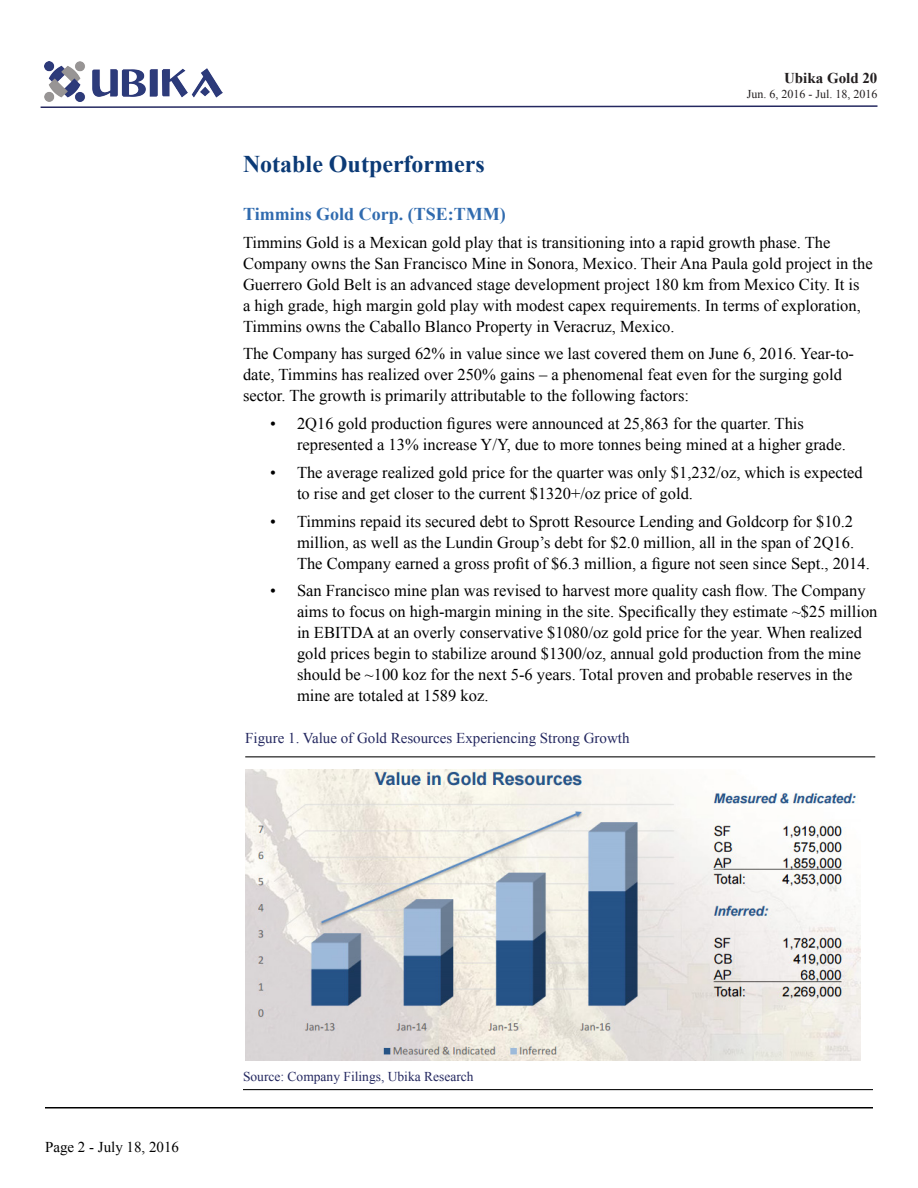
<style>
.page{position:relative;width:918px;height:1188px;background:#fff}
.page>*{position:absolute;margin:0;border:0;box-sizing:border-box;transform-origin:0 0}
.Heading_1{font:700 24px "Times New Roman";color:#0b3a76}
.Heading_2{font:700 18px "Times New Roman";color:#306baf}
.Body_text{font:16.5px/21px "Times New Roman";color:#000}
.Body_text-2{font:15px "Times New Roman";color:#242860}
.t1{font:15px "Times New Roman";color:#000}
.t2{font:700 15px "Times New Roman";color:#231f20}
.Body_text-3{font:13.5px "Times New Roman";color:#242860}
.t3{font:12px "Times New Roman";color:#231f20}
</style>
<div class="page">
<svg style="left:40px;top:105px;width:838px;height:3px"></svg>
<img style="left:45px;top:61px;width:178px;height:41px">
<hr style="left:45px;top:1107px;width:828px;height:1px;background:#000">
<hr style="left:245px;top:756px;width:630px;height:1px;background:#000">
<hr style="left:243px;top:1089px;width:630px;height:1px;background:#000">
<img style="left:245px;top:770px;width:616px;height:290px">
<p class="t2" style="left:784px;top:68px;width:95px">Ubika Gold 20</p>
<p class="t3" style="left:747px;top:86px;width:132px">Jun. 6, 2016 - Jul. 18, 2016</p>
<p class="Heading_1" style="left:243px;top:147px;width:243px">Notable Outperformers</p>
<p class="Heading_2" style="left:243px;top:201px;width:264px">Timmins Gold Corp. (TSE:TMM)</p>
<p class="Body_text" style="left:243px;top:231px;width:631px">Timmins Gold is a Mexican gold play that is transitioning into a rapid growth phase. The Company owns the San Francisco Mine in Sonora, Mexico. Their Ana Paula gold project in the Guerrero Gold Belt is an advanced stage development project 180 km from Mexico City. It is<br>a high grade, high margin gold play with modest capex requirements. In terms of exploration, Timmins owns the Caballo Blanco Property in Veracruz, Mexico.</p>
<p class="Body_text" style="left:243px;top:343px;width:613px">The Company has surged 62% in value since we last covered them on June 6, 2016. Year-to&shy;date, Timmins has realized over 250% gains – a phenomenal feat even for the surging gold sector. The growth is primarily attributable to the following factors:</p>
<p class="Body_text" style="left:297px;top:413px;width:550px;text-indent:-27px">• 2Q16 gold production figures were announced at 25,863 for the quarter. This represented a 13% increase Y/Y, due to more tonnes being mined at a higher grade.</p>
<p class="Body_text" style="left:297px;top:461px;width:567px;text-indent:-27px">• The average realized gold price for the quarter was only $1,232/oz, which is expected to rise and get closer to the current $1320+/oz price of gold.</p>
<p class="Body_text" style="left:297px;top:510px;width:574px;text-indent:-27px">• Timmins repaid its secured debt to Sprott Resource Lending and Goldcorp for $10.2 million, as well as the Lundin Group’s debt for $2.0 million, all in the span of 2Q16.<br>The Company earned a gross profit of $6.3 million, a figure not seen since Sept., 2014.</p>
<p class="Body_text" style="left:297px;top:580px;width:582px;text-indent:-27px">• San Francisco mine plan was revised to harvest more quality cash flow. The Company aims to focus on high-margin mining in the site. Specifically they estimate ~$25 million in EBITDA at an overly conservative $1080/oz gold price for the year. When realized gold prices begin to stabilize around $1300/oz, annual gold production from the mine should be ~100 koz for the next 5-6 years. Total proven and probable reserves in the mine are totaled at 1589 koz.</p>
<p class="Body_text-2" style="left:245px;top:728px;width:386px">Figure 1. Value of Gold Resources Experiencing Strong Growth</p>
<p class="t1" style="left:45px;top:1136px;width:136px">Page 2 - July 18, 2016</p>
<p class="Body_text-3" style="left:243px;top:1067px;width:232px">Source: Company Filings, Ubika Research</p>
</div>
